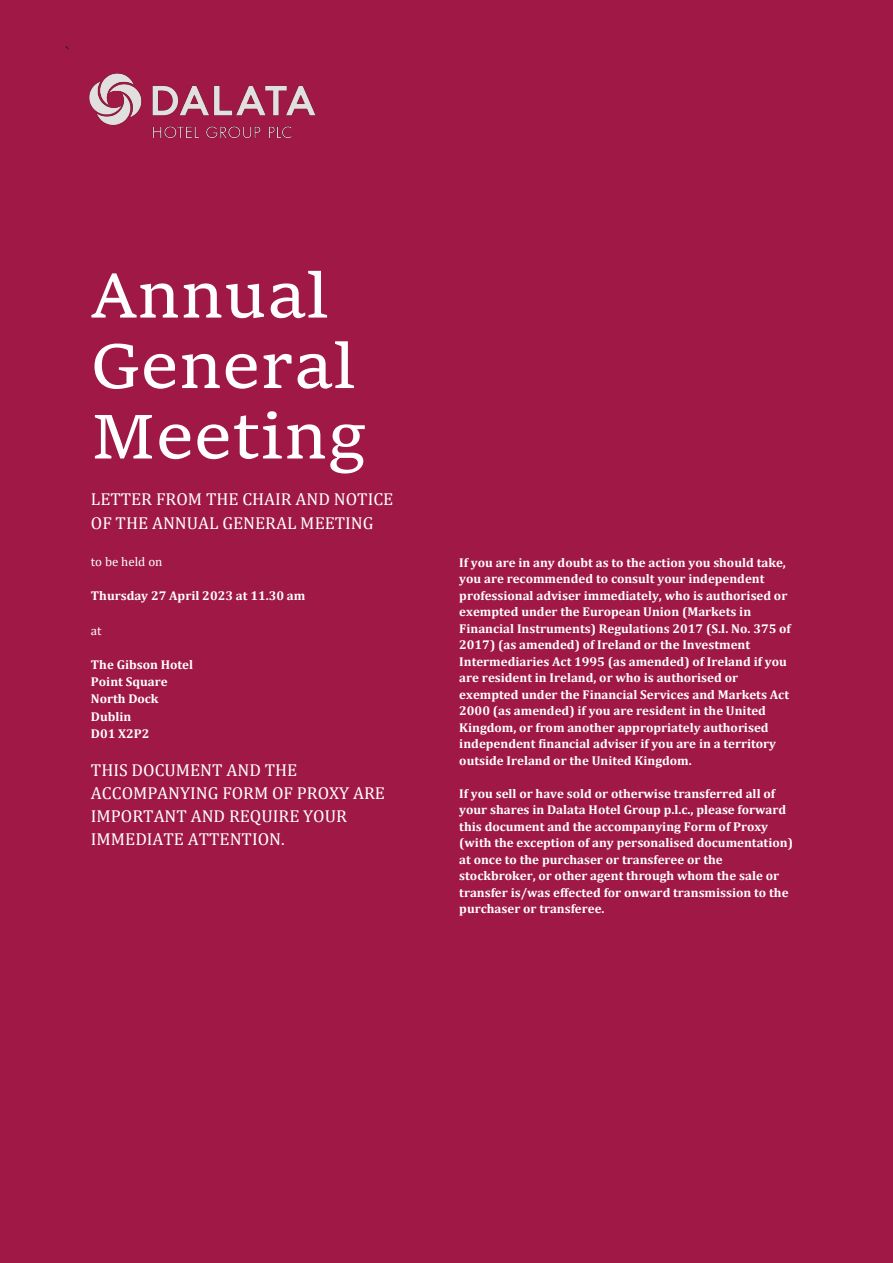
<style>
.page{position:relative;width:893px;height:1263px;background:#a01845}
.page>*{position:absolute;margin:0;border:0;box-sizing:border-box;transform-origin:0 0}
.t1{font:66px/70.5px "Sitka Small";color:#fff}
.t2{font:17.25px/23.2px "Cambria";color:#fff}
.t3{font:16.5px "Cambria";color:#231f20}
.t4{font:700 12.75px/16.5px "Cambria";color:#fff}
.t5{font:12.75px "Cambria";color:#fff}
</style>
<div class="page">
<img style="left:89px;top:73px;width:227px;height:66px">
<p class="t3" style="left:65px;top:43px;width:6px">`</p>
<p class="t1" style="left:91px;top:254px;width:278px">Annual<br>General<br>Meeting</p>
<p class="t2" style="left:91px;top:488px;width:304px">LETTER FROM THE CHAIR AND NOTICE<br>OF THE ANNUAL GENERAL MEETING</p>
<p class="t5" style="left:91px;top:554px;width:73px">to be held on</p>
<p class="t4" style="left:91px;top:587px;width:216px">Thursday 27 April 2023 at 11.30 am</p>
<p class="t5" style="left:91px;top:623px;width:12px">at</p>
<p class="t4" style="left:91px;top:655px;width:104px;line-height:17.2px">The Gibson Hotel<br>Point Square<br>North Dock<br>Dublin<br>D01 X2P2</p>
<p class="t2" style="left:91px;top:758px;width:296px">THIS DOCUMENT AND THE<br>ACCOMPANYING FORM OF PROXY ARE<br>IMPORTANT AND REQUIRE YOUR<br>IMMEDIATE ATTENTION.</p>
<p class="t4" style="left:459px;top:554px;width:333px">If you are in any doubt as to the action you should take, you are recommended to consult your independent professional adviser immediately, who is authorised or exempted under the European Union (Markets in Financial Instruments) Regulations 2017 (S.I. No. 375 of 2017) (as amended) of Ireland or the Investment Intermediaries Act 1995 (as amended) of Ireland if you are resident in Ireland, or who is authorised or exempted under the Financial Services and Markets Act 2000 (as amended) if you are resident in the United Kingdom, or from another appropriately authorised independent financial adviser if you are in a territory outside Ireland or the United Kingdom.</p>
<p class="t4" style="left:459px;top:785px;width:335px">If you sell or have sold or otherwise transferred all of your shares in Dalata Hotel Group p.l.c., please forward this document and the accompanying Form of Proxy (with the exception of any personalised documentation) at once to the purchaser or transferee or the stockbroker, or other agent through whom the sale or transfer is/was effected for onward transmission to the purchaser or transferee.</p>
</div>
